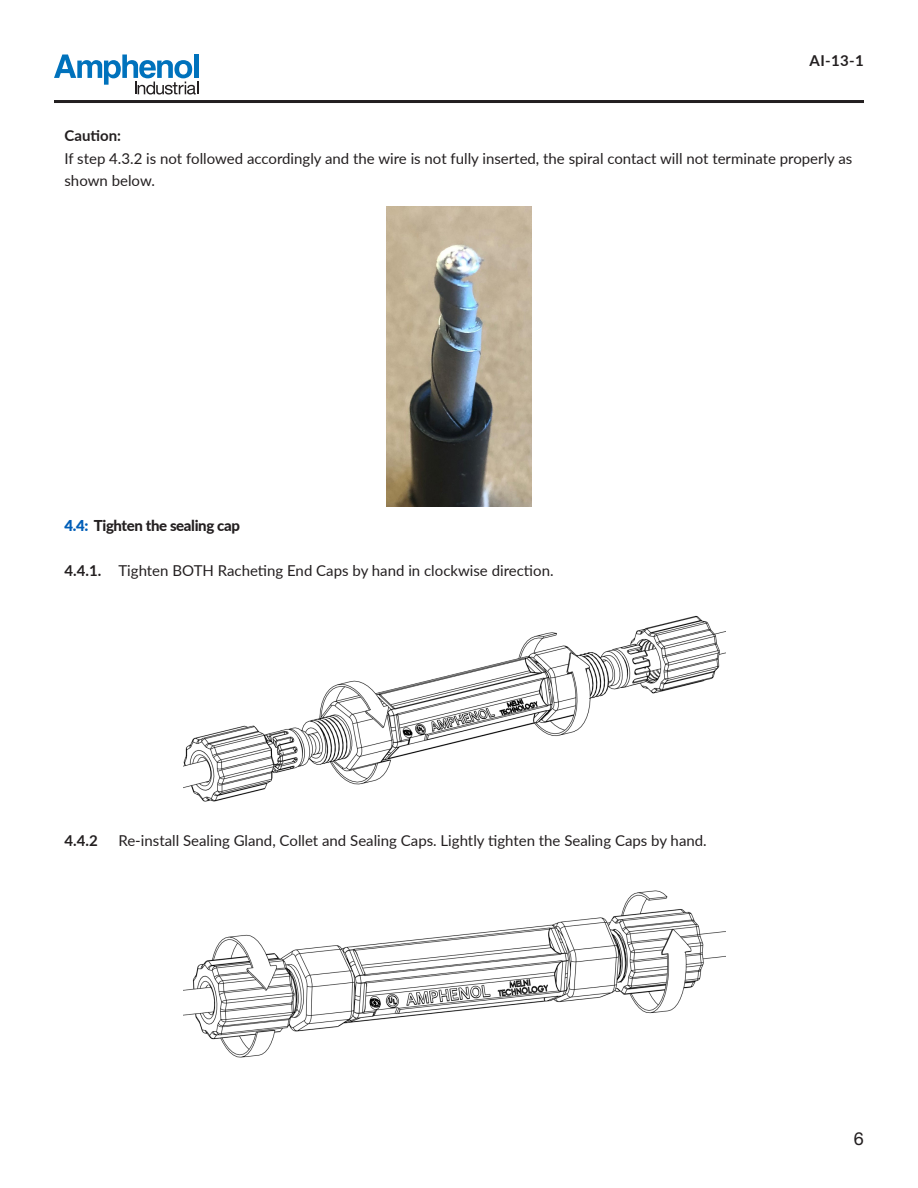
<style>
.page{position:relative;width:918px;height:1188px;background:#fff}
.page>*{position:absolute;margin:0;border:0;box-sizing:border-box;transform-origin:0 0}
.t1{font:18px "Helvetica Neue LT Std";color:#231f20}
.Paragraph_Style_2{font:15px/22.5px "Lato";color:#231f20}
.t2{font:800 15px "Lato";letter-spacing:-.025em;color:#231f20}
.Paragraph_Style_2-2{font:700 15px "Lato";color:#231f20}
.s1{font-weight:700}
.s2{font-weight:900;color:#005eb8}
</style>
<div class="page">
<img style="left:183px;top:615px;width:542px;height:187px">
<img style="left:387px;top:206px;width:144px;height:301px">
<img style="left:183px;top:890px;width:542px;height:168px">
<svg style="left:54px;top:55px;width:144px;height:40px"></svg>
<hr style="left:54px;top:100px;width:810px;height:3px;background:#231f20">
<p class="Paragraph_Style_2-2" style="left:810px;top:50px;width:56px">AI-13-1</p>
<p class="Paragraph_Style_2" style="left:64px;top:124px;width:789px"><span class="s1">Caution:<br></span>If step 4.3.2 is not followed accordingly and the wire is not fully inserted, the spiral contact will not terminate properly as shown below.</p>
<p class="t2" style="left:64px;top:514px;width:177px"><span class="s2">4.4:</span> Tighten the sealing cap</p>
<p class="Paragraph_Style_2" style="left:64px;top:558px;width:491px"><span class="s1">4.4.1.</span> Tighten BOTH Racheting End Caps by hand in clockwise direction.</p>
<p class="Paragraph_Style_2-2" style="left:64px;top:829px;width:35px">4.4.2</p>
<p class="Paragraph_Style_2" style="left:118px;top:828px;width:590px">Re-install Sealing Gland, Collet and Sealing Caps. Lightly tighten the Sealing Caps by hand.</p>
<p class="t1" style="left:854px;top:1128px;width:12px">6</p>
</div>
